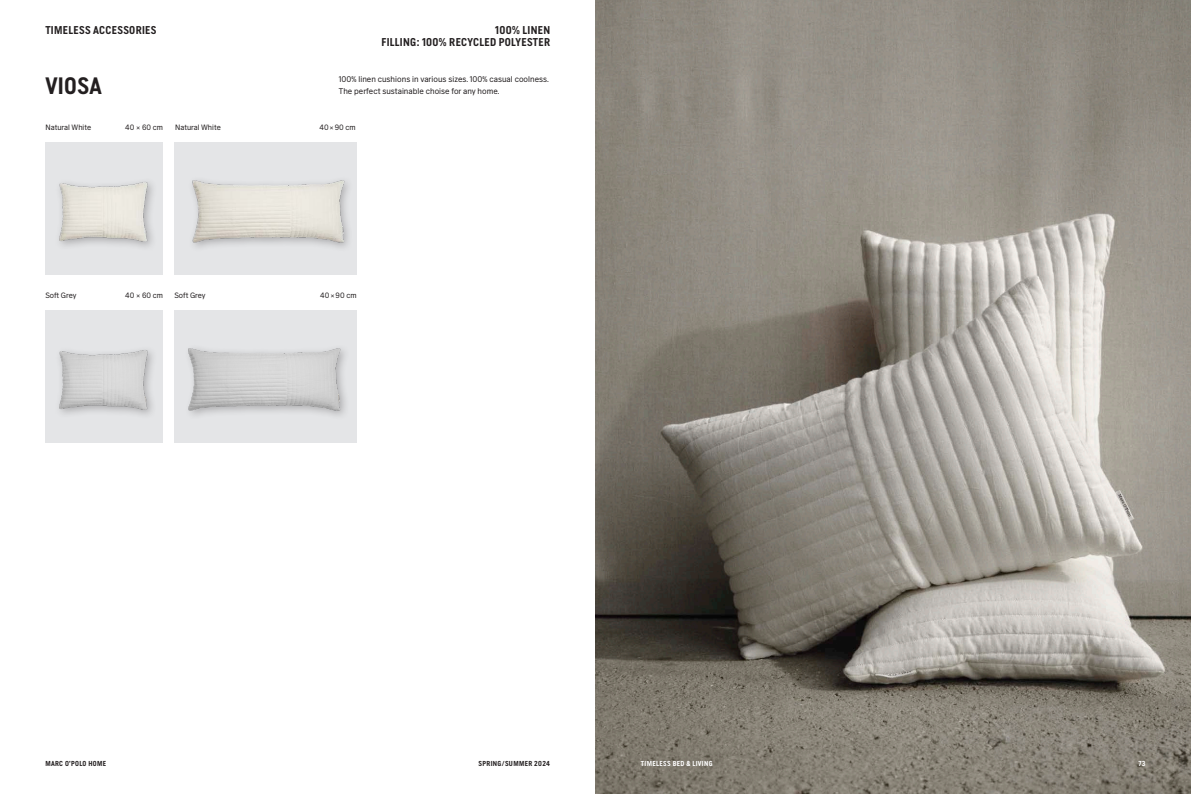
<style>
.page{position:relative;width:1191px;height:794px;background:#fff}
.page>*{position:absolute;margin:0;border:0;box-sizing:border-box;transform-origin:0 0}
.t1{font:700 23px "MOP Gothic";letter-spacing:.015em;color:#231f20}
.t2{font:700 11px "MOP Gothic";letter-spacing:.03em;color:#231f20}
.t3{font:8px/12px "MOP Gothic";letter-spacing:.005em;color:#231f20}
.t4{font:7.5px "MOP Gothic";color:#231f20}
.t5{font:700 7px "MOP Gothic";letter-spacing:.05em;color:#231f20}
.t6{font:700 7px "MOP Gothic";letter-spacing:.05em;color:#fff}
</style>
<div class="page">
<img style="left:595px;top:0;width:596px;height:794px">
<div style="left:46px;top:142px;width:117px;height:132px;background:#e4e5e7"></div>
<img style="left:59px;top:181px;width:94px;height:66px">
<div style="left:174px;top:142px;width:182px;height:132px;background:#e4e5e7"></div>
<img style="left:192px;top:180px;width:157px;height:68px">
<div style="left:45px;top:310px;width:118px;height:132px;background:#e4e5e7"></div>
<img style="left:59px;top:349px;width:94px;height:66px">
<div style="left:174px;top:310px;width:182px;height:132px;background:#e4e5e7"></div>
<img style="left:188px;top:348px;width:158px;height:68px">
<p class="t2" style="left:45px;top:22px;width:113px">TIMELESS ACCESSORIES</p>
<p class="t2" style="left:495px;top:22px;width:56px">100% LINEN</p>
<p class="t2" style="left:381px;top:34px;width:170px">FILLING: 100% RECYCLED POLYESTER</p>
<p class="t3" style="left:339px;top:73px;width:211px">100% linen cushions in various sizes. 100% casual coolness.<br>The perfect sustainable choise for any home.</p>
<p class="t1" style="left:45px;top:70px;width:58px">VIOSA</p>
<p class="t4" style="left:46px;top:122px;width:47px">Natural White</p>
<p class="t4" style="left:125px;top:122px;width:39px">40 × 60 cm</p>
<p class="t4" style="left:175px;top:122px;width:47px">Natural White</p>
<p class="t4" style="left:319px;top:122px;width:38px">40 × 90 cm</p>
<p class="t4" style="left:45px;top:290px;width:33px">Soft Grey</p>
<p class="t4" style="left:125px;top:290px;width:39px">40 × 60 cm</p>
<p class="t4" style="left:174px;top:290px;width:33px">Soft Grey</p>
<p class="t4" style="left:320px;top:290px;width:38px">40 × 90 cm</p>
<p class="t5" style="left:45px;top:759px;width:62px">MARC O’POLO HOME</p>
<p class="t5" style="left:478px;top:759px;width:73px">SPRING/SUMMER 2024</p>
<p class="t6" style="left:641px;top:759px;width:73px">TIMELESS BED &amp; LIVING</p>
<p class="t6" style="left:1138px;top:759px;width:9px">73</p>
</div>
